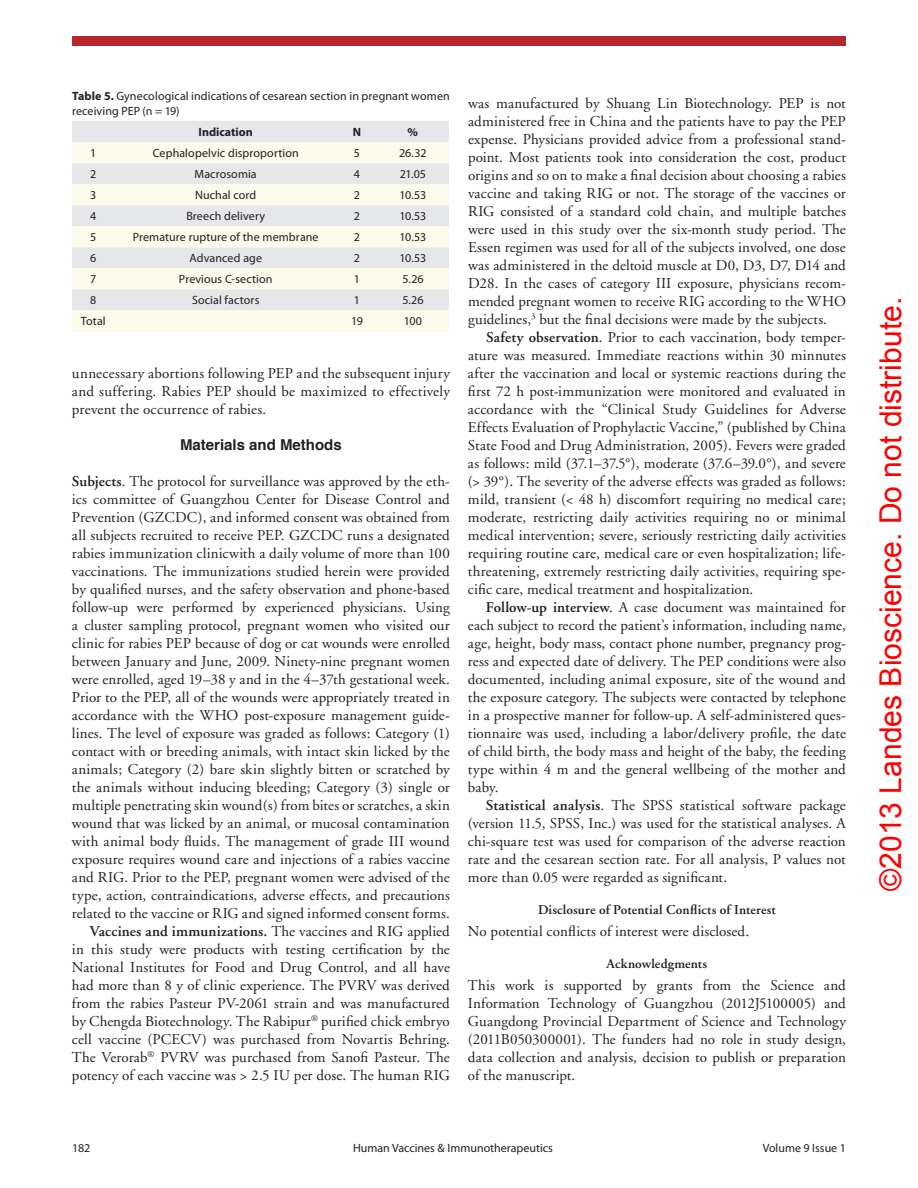
<style>
.page{position:relative;width:918px;height:1188px;background:#fff}
.page>*{position:absolute;margin:0;border:0;box-sizing:border-box;transform-origin:0 0}
.t1{font:30.15px "Arial";color:#f00}
.t2{font:15px/18px "Adobe Garamond";letter-spacing:.01em;color:#231f20;text-align:justify}
.t3{font:700 15px "Helvetica";color:#231f20}
.t4{font:600 13.5px "Adobe Garamond";letter-spacing:.01em;color:#231f20}
.t5{font:12px/15px "Myriad Pro";letter-spacing:.005em;color:#231f20}
.t6{font:700 12px "Myriad Pro";color:#231f20}
.s1{font-weight:700}
.s2{font-weight:600}
</style>
<div class="page">
<div style="left:72px;top:36px;width:774px;height:10px;background:#b7262b"></div>
<div style="left:72px;top:121px;width:377px;height:21px;background:#e6e7e9"></div>
<svg style="left:72px;top:142px;width:377px;height:190px;background:#f1f1ea"></svg>
<p class="t5" style="left:72px;top:88px;width:379px"><span class="s1">Table 5.</span> Gynecological indications of cesarean section in pregnant women receiving PEP</p>
<p class="t5" style="left:143px;top:103px;width:39px">(n = 19)</p>
<p class="t6" style="left:199px;top:124px;width:56px">Indication</p>
<p class="t6" style="left:353px;top:124px;width:10px">N</p>
<p class="t6" style="left:408px;top:124px;width:12px">%</p>
<p class="t5" style="left:90px;top:146px;width:8px">1</p>
<p class="t5" style="left:153px;top:146px;width:148px">Cephalopelvic disproportion</p>
<p class="t5" style="left:354px;top:146px;width:8px">5</p>
<p class="t5" style="left:399px;top:146px;width:29px">26.32</p>
<p class="t5" style="left:90px;top:167px;width:8px">2</p>
<p class="t5" style="left:195px;top:167px;width:64px">Macrosomia</p>
<p class="t5" style="left:354px;top:167px;width:8px">4</p>
<p class="t5" style="left:400px;top:167px;width:28px">21.05</p>
<p class="t5" style="left:90px;top:188px;width:8px">3</p>
<p class="t5" style="left:195px;top:188px;width:63px">Nuchal cord</p>
<p class="t5" style="left:354px;top:188px;width:8px">2</p>
<p class="t5" style="left:400px;top:188px;width:28px">10.53</p>
<p class="t5" style="left:90px;top:209px;width:8px">4</p>
<p class="t5" style="left:186px;top:209px;width:80px">Breech delivery</p>
<p class="t5" style="left:354px;top:209px;width:8px">2</p>
<p class="t5" style="left:400px;top:209px;width:28px">10.53</p>
<p class="t5" style="left:90px;top:230px;width:8px">5</p>
<p class="t5" style="left:133px;top:230px;width:187px">Premature rupture of the membrane</p>
<p class="t5" style="left:354px;top:230px;width:8px">2</p>
<p class="t5" style="left:400px;top:230px;width:28px">10.53</p>
<p class="t5" style="left:90px;top:251px;width:8px">6</p>
<p class="t5" style="left:189px;top:251px;width:74px">Advanced age</p>
<p class="t5" style="left:354px;top:251px;width:8px">2</p>
<p class="t5" style="left:400px;top:251px;width:28px">10.53</p>
<p class="t5" style="left:90px;top:272px;width:8px">7</p>
<p class="t5" style="left:179px;top:272px;width:95px">Previous C-section</p>
<p class="t5" style="left:354px;top:272px;width:8px">1</p>
<p class="t5" style="left:402px;top:272px;width:23px">5.26</p>
<p class="t5" style="left:90px;top:293px;width:8px">8</p>
<p class="t5" style="left:192px;top:293px;width:69px">Social factors</p>
<p class="t5" style="left:354px;top:293px;width:8px">1</p>
<p class="t5" style="left:402px;top:293px;width:23px">5.26</p>
<p class="t5" style="left:81px;top:314px;width:26px">Total</p>
<p class="t5" style="left:351px;top:314px;width:13px">19</p>
<p class="t5" style="left:404px;top:314px;width:20px">100</p>
<p class="t2" style="left:72px;top:365px;width:380px">unnecessary abortions following PEP and the subsequent injury and suffering. Rabies PEP should be maximized to effectively prevent the occurrence of rabies.</p>
<p class="t3" style="left:180px;top:433px;width:163px">Materials and Methods</p>
<p class="t2" style="left:72px;top:473px;width:380px;text-align:right"><span class="s2">Subjects</span>. The protocol for surveillance was approved by the eth&shy;ics committee of Guangzhou Center for Disease Control and Prevention (GZCDC), and informed consent was obtained from all subjects recruited to receive PEP. GZCDC runs a designated rabies immunization clinicwith a daily volume of more than 100 vaccinations. The immunizations studied herein were provided by qualified nurses, and the safety observation and phone-based follow-up were performed by experienced physicians. Using a cluster sampling protocol, pregnant women who visited our clinic for rabies PEP because of dog or cat wounds were enrolled between January and June, 2009. Ninety-nine pregnant women were enrolled, aged 19–38 y and in the 4–37th gestational week.<br>Prior to the PEP, all of the wounds were appropriately treated in accordance with the WHO post-exposure management guide&shy;lines. The level of exposure was graded as follows: Category (1) contact with or breeding animals, with intact skin licked by the animals; Category (2) bare skin slightly bitten or scratched by the animals without inducing bleeding; Category (3) single or multiple penetrating skin wound(s) from bites or scratches, a skin wound that was licked by an animal, or mucosal contamination with animal body fluids. The management of grade III wound exposure requires wound care and injections of a rabies vaccine and RIG. Prior to the PEP, pregnant women were advised of the type, action, contraindications, adverse effects, and precautions related to the vaccine or RIG and signed informed consent forms.<br><span class="s2">Vaccines and immunizations.</span> The vaccines and RIG applied<br>in this study were products with testing certification by the National Institutes for Food and Drug Control, and all have had more than 8 y of clinic experience. The PVRV was derived from the rabies Pasteur PV-2061 strain and was manufactured by Chengda Biotechnology. The Rabipur<sup>®</sup> purified chick embryo cell vaccine (PCECV) was purchased from Novartis Behring.<br>The Verorab<sup>®</sup> PVRV was purchased from Sanofi Pasteur. The potency of each vaccine was &gt; 2.5 IU per dose. The human RIG</p>
<p class="t2" style="left:468px;top:95px;width:379px">was manufactured by Shuang Lin Biotechnology. PEP is not administered free in China and the patients have to pay the PEP expense. Physicians provided advice from a professional stand&shy;point. Most patients took into consideration the cost, product origins and so on to make a final decision about choosing a rabies vaccine and taking RIG or not. The storage of the vaccines or RIG consisted of a standard cold chain, and multiple batches were used in this study over the six-month study period. The Essen regimen was used for all of the subjects involved, one dose was administered in the deltoid muscle at D0, D3, D7, D14 and D28. In the cases of category III exposure, physicians recom&shy;mended pregnant women to receive RIG according to the WHO guidelines,<sup>3</sup> but the final decisions were made by the subjects.</p>
<p class="t2" style="left:468px;top:329px;width:379px;text-indent:18px"><span class="s2">Safety observation</span>. Prior to each vaccination, body temper&shy;ature was measured. Immediate reactions within 30 minnutes after the vaccination and local or systemic reactions during the first 72 h post-immunization were monitored and evaluated in accordance with the “Clinical Study Guidelines for Adverse Effects Evaluation of Prophylactic Vaccine,” (published by China State Food and Drug Administration, 2005). Fevers were graded as follows: mild (37.1–37.5°), moderate (37.6–39.0°), and severe (&gt; 39°). The severity of the adverse effects was graded as follows: mild, transient (&lt; 48 h) discomfort requiring no medical care; moderate, restricting daily activities requiring no or minimal medical intervention; severe, seriously restricting daily activities requiring routine care, medical care or even hospitalization; life&shy;threatening, extremely restricting daily activities, requiring spe&shy;cific care, medical treatment and hospitalization.</p>
<p class="t2" style="left:468px;top:599px;width:380px;text-indent:18px"><span class="s2">Follow-up interview</span>. A case document was maintained for each subject to record the patient’s information, including name, age, height, body mass, contact phone number, pregnancy prog&shy;ress and expected date of delivery. The PEP conditions were also documented, including animal exposure, site of the wound and the exposure category. The subjects were contacted by telephone in a prospective manner for follow-up. A self-administered ques&shy;tionnaire was used, including a labor/delivery profile, the date of child birth, the body mass and height of the baby, the feeding type within 4 m and the general wellbeing of the mother and baby.</p>
<p class="t2" style="left:468px;top:797px;width:379px;text-indent:18px"><span class="s2">Statistical analysis</span>. The SPSS statistical software package (version 11.5, SPSS, Inc.) was used for the statistical analyses. A chi-square test was used for comparison of the adverse reaction rate and the cesarean section rate. For all analysis, P values not more than 0.05 were regarded as significant.</p>
<p class="t4" style="left:538px;top:902px;width:239px">Disclosure of Potential Conflicts of Interest</p>
<p class="t2" style="left:468px;top:923px;width:283px">No potential conflicts of interest were disclosed.</p>
<p class="t4" style="left:607px;top:956px;width:102px">Acknowledgments</p>
<p class="t2" style="left:468px;top:977px;width:380px">This work is supported by grants from the Science and Information Technology of Guangzhou (2012J5100005) and Guangdong Provincial Department of Science and Technology (2011B050300001). The funders had no role in study design, data collection and analysis, decision to publish or preparation of the manuscript.</p>
<p class="t5" style="left:72px;top:1140px;width:20px">182</p>
<p class="t5" style="left:353px;top:1140px;width:201px">Human Vaccines &amp; Immunotherapeutics</p>
<p class="t5" style="left:763px;top:1140px;width:85px">Volume 9 Issue 1</p>
<h1 class="t1" style="left:871px;top:891px;width:595px;rotate:-90deg">©2013 Landes Bioscience. Do not distribute.</h1>
</div>
